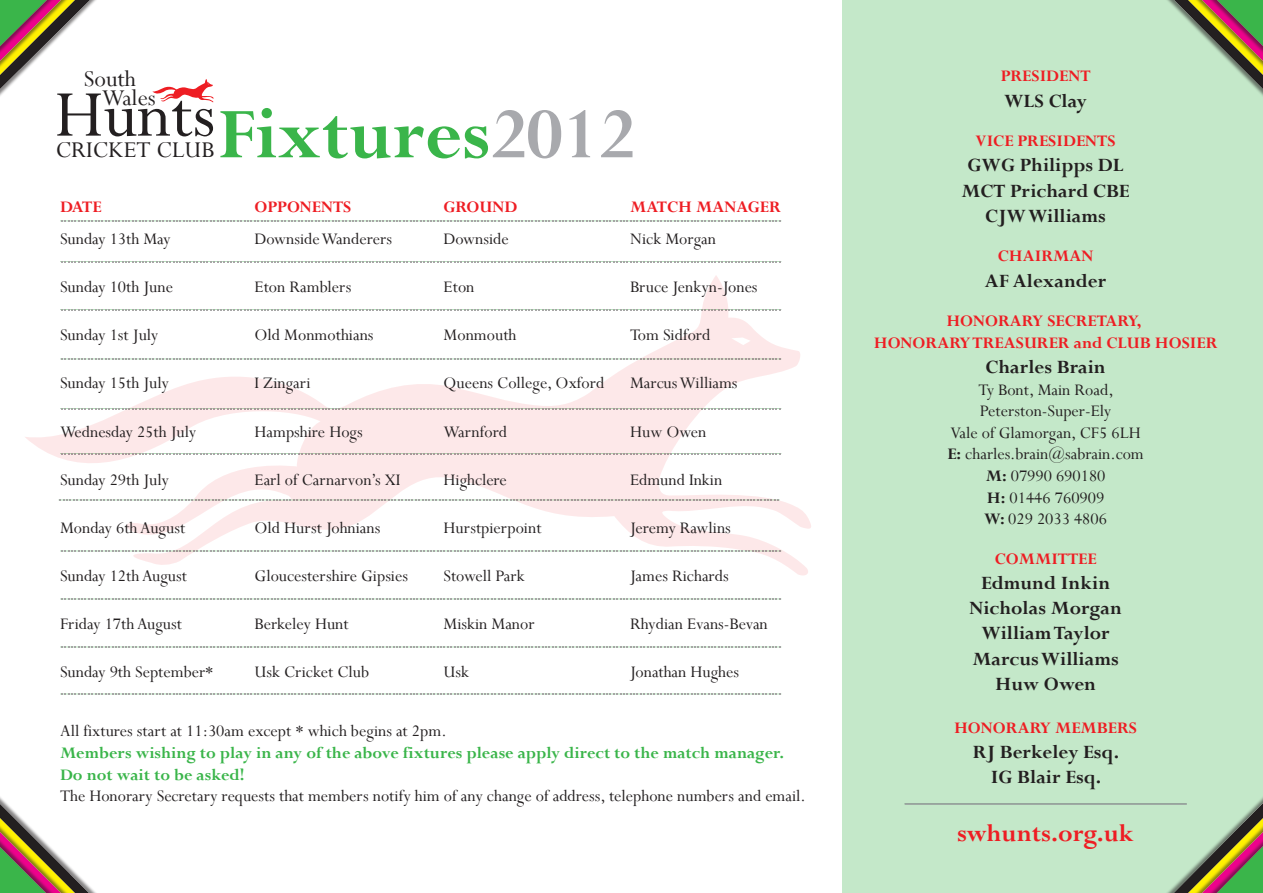
<style>
.page{position:relative;width:1263px;height:893px;background:#fff}
.page>*{position:absolute;margin:0;border:0;box-sizing:border-box;transform-origin:0 0}
.t1{font:700 78.75px "Perpetua";color:#3ab54a}
.t2{font:73.5px "Perpetua";color:#231f20}
.t3{font:700 27px "Perpetua";color:#ee1d23}
.t4{font:25.2px/18.9px "Perpetua";color:#231f20}
.t5{font:700 21px/25.2px "Perpetua";color:#231f20;text-align:center}
.t6{font:18px/21.6px "Perpetua";color:#231f20;text-align:center}
.t7{font:700 18px/21.6px "Perpetua";color:#ee1d23;text-align:center}
.t8{font:700 18px/21.6px "Perpetua";color:#3ab54a}
.s1{color:#a8a9ad}
.s2{font-weight:700}
</style>
<div class="page">
<div style="left:842px;top:0;width:421px;height:893px;background:#c4e8c9"></div>
<img style="left:0;top:0;width:96px;height:96px">
<img style="left:0;top:0;width:88px;height:87px">
<img style="left:0;top:0;width:73px;height:73px">
<img style="left:0;top:0;width:59px;height:59px">
<svg style="left:25px;top:276px;width:786px;height:299px"></svg>
<img style="left:1167px;top:0;width:96px;height:96px">
<img style="left:1175px;top:0;width:88px;height:88px">
<img style="left:1190px;top:0;width:73px;height:73px">
<img style="left:1204px;top:0;width:59px;height:59px">
<img style="left:1167px;top:797px;width:96px;height:96px">
<img style="left:1175px;top:805px;width:88px;height:88px">
<img style="left:1190px;top:819px;width:73px;height:74px">
<img style="left:1204px;top:834px;width:59px;height:59px">
<img style="left:0;top:797px;width:96px;height:96px">
<img style="left:0;top:805px;width:87px;height:88px">
<img style="left:0;top:820px;width:73px;height:73px">
<img style="left:0;top:834px;width:59px;height:59px">
<hr style="left:904px;top:803px;width:283px;height:2px;background:#939598">
<svg style="left:61px;top:647px;width:720px;height:1px"></svg>
<svg style="left:61px;top:694px;width:720px;height:1px"></svg>
<svg style="left:61px;top:220px;width:720px;height:2px"></svg>
<svg style="left:61px;top:599px;width:720px;height:1px"></svg>
<svg style="left:61px;top:551px;width:720px;height:1px"></svg>
<svg style="left:59px;top:500px;width:720px;height:1px"></svg>
<svg style="left:61px;top:453px;width:720px;height:1px"></svg>
<svg style="left:61px;top:408px;width:720px;height:1px"></svg>
<svg style="left:61px;top:359px;width:720px;height:1px"></svg>
<svg style="left:61px;top:309px;width:720px;height:1px"></svg>
<svg style="left:61px;top:261px;width:720px;height:1px"></svg>
<svg style="left:152px;top:79px;width:62px;height:23px"></svg>
<h3 class="t4" style="left:102px;top:69px;width:55px;text-indent:-18px">South<br>Wales</h3>
<h2 class="t2" style="left:55px;top:68px;width:162px">Hunts</h2>
<h3 class="t4" style="left:56px;top:140px;width:160px">CRICKET CLUB</h3>
<h1 class="t1" style="left:217px;top:85px;width:419px">Fixtures<span class="s1">2012</span></h1>
<p class="t7" style="left:60px;top:196px;width:43px">DATE</p>
<p class="t6" style="left:60px;top:228px;width:112px">Sunday 13th May</p>
<p class="t6" style="left:60px;top:276px;width:115px">Sunday 10th June</p>
<p class="t6" style="left:60px;top:324px;width:100px">Sunday 1st July</p>
<p class="t6" style="left:60px;top:372px;width:110px">Sunday 15th July</p>
<p class="t6" style="left:60px;top:420px;width:138px">Wednesday 25th July</p>
<p class="t6" style="left:60px;top:468px;width:110px">Sunday 29th July</p>
<p class="t6" style="left:60px;top:517px;width:127px">Monday 6th August</p>
<p class="t6" style="left:60px;top:565px;width:129px">Sunday 12th August</p>
<p class="t6" style="left:60px;top:613px;width:124px">Friday 17th August</p>
<p class="t6" style="left:60px;top:661px;width:155px">Sunday 9th September*</p>
<p class="t7" style="left:255px;top:196px;width:98px">OPPONENTS</p>
<p class="t6" style="left:255px;top:228px;width:139px">Downside Wanderers</p>
<p class="t6" style="left:255px;top:276px;width:98px">Eton Ramblers</p>
<p class="t6" style="left:255px;top:324px;width:120px">Old Monmothians</p>
<p class="t6" style="left:255px;top:372px;width:57px">I Zingari</p>
<p class="t6" style="left:255px;top:420px;width:110px">Hampshire Hogs</p>
<p class="t6" style="left:255px;top:468px;width:148px">Earl of Carnarvon’s XI</p>
<p class="t6" style="left:255px;top:517px;width:127px">Old Hurst Johnians</p>
<p class="t6" style="left:255px;top:565px;width:155px">Gloucestershire Gipsies</p>
<p class="t6" style="left:255px;top:613px;width:96px">Berkeley Hunt</p>
<p class="t6" style="left:255px;top:661px;width:116px">Usk Cricket Club</p>
<p class="t7" style="left:444px;top:196px;width:75px">GROUND</p>
<p class="t6" style="left:444px;top:228px;width:67px">Downside</p>
<p class="t6" style="left:444px;top:276px;width:32px">Eton</p>
<p class="t6" style="left:444px;top:324px;width:74px">Monmouth</p>
<p class="t6" style="left:444px;top:372px;width:162px">Queens College, Oxford</p>
<p class="t6" style="left:444px;top:420px;width:65px">Warnford</p>
<p class="t6" style="left:444px;top:468px;width:65px">Highclere</p>
<p class="t6" style="left:444px;top:517px;width:100px">Hurstpierpoint</p>
<p class="t6" style="left:444px;top:565px;width:83px">Stowell Park</p>
<p class="t6" style="left:444px;top:613px;width:93px">Miskin Manor</p>
<p class="t6" style="left:444px;top:661px;width:27px">Usk</p>
<p class="t7" style="left:630px;top:196px;width:152px">MATCH MANAGER</p>
<p class="t6" style="left:630px;top:228px;width:87px">Nick Morgan</p>
<p class="t6" style="left:630px;top:276px;width:129px">Bruce Jenkyn-Jones</p>
<p class="t6" style="left:630px;top:324px;width:82px">Tom Sidford</p>
<p class="t6" style="left:630px;top:372px;width:109px">Marcus Williams</p>
<p class="t6" style="left:630px;top:420px;width:78px">Huw Owen</p>
<p class="t6" style="left:630px;top:468px;width:94px">Edmund Inkin</p>
<p class="t6" style="left:630px;top:517px;width:102px">Jeremy Rawlins</p>
<p class="t6" style="left:630px;top:565px;width:100px">James Richards</p>
<p class="t6" style="left:630px;top:613px;width:139px">Rhydian Evans-Bevan</p>
<p class="t6" style="left:630px;top:661px;width:110px">Jonathan Hughes</p>
<p class="t6" style="left:60px;top:720px;width:388px">All fixtures start at 11:30am except * which begins at 2pm.</p>
<p class="t8" style="left:60px;top:742px;width:725px">Members wishing to play in any of the above fixtures please apply direct to the match manager.<br>Do not wait to be asked!</p>
<p class="t6" style="left:60px;top:785px;width:747px">The Honorary Secretary requests that members notify him of any change of address, telephone numbers and email.</p>
<p class="t7" style="left:1001px;top:65px;width:91px">PRESIDENT</p>
<p class="t5" style="left:1004px;top:88px;width:84px">WLS Clay</p>
<p class="t7" style="left:975px;top:130px;width:142px">VICE PRESIDENTS</p>
<p class="t5" style="left:961px;top:152px;width:170px">GWG Philipps DL<br>MCT Prichard CBE<br>CJW Williams</p>
<p class="t7" style="left:998px;top:245px;width:97px">CHAIRMAN</p>
<p class="t5" style="left:985px;top:268px;width:123px">AF Alexander</p>
<p class="t7" style="left:874px;top:310px;width:345px">HONORARY SECRETARY,<br>HONORARY TREASURER and CLUB HOSIER</p>
<p class="t5" style="left:985px;top:354px;width:122px">Charles Brain</p>
<p class="t6" style="left:947px;top:378px;width:198px">Ty Bont, Main Road,<br>Peterston-Super-Ely<br>Vale of Glamorgan, CF5 6LH<br><span class="s2">E:</span> charles.brain@sabrain.com<br><span class="s2">M:</span> 07990 690180<br><span class="s2">H:</span> 01446 760909<br><span class="s2">W:</span> 029 2033 4806</p>
<p class="t7" style="left:995px;top:548px;width:103px">COMMITTEE</p>
<p class="t5" style="left:969px;top:570px;width:154px">Edmund Inkin<br>Nicholas Morgan<br>William Taylor<br>Marcus Williams<br>Huw Owen</p>
<p class="t7" style="left:954px;top:717px;width:185px">HONORARY MEMBERS</p>
<p class="t5" style="left:973px;top:739px;width:148px">RJ Berkeley Esq.<br>IG Blair Esq.</p>
<h3 class="t3" style="left:957px;top:816px;width:178px">swhunts.org.uk</h3>
</div>
